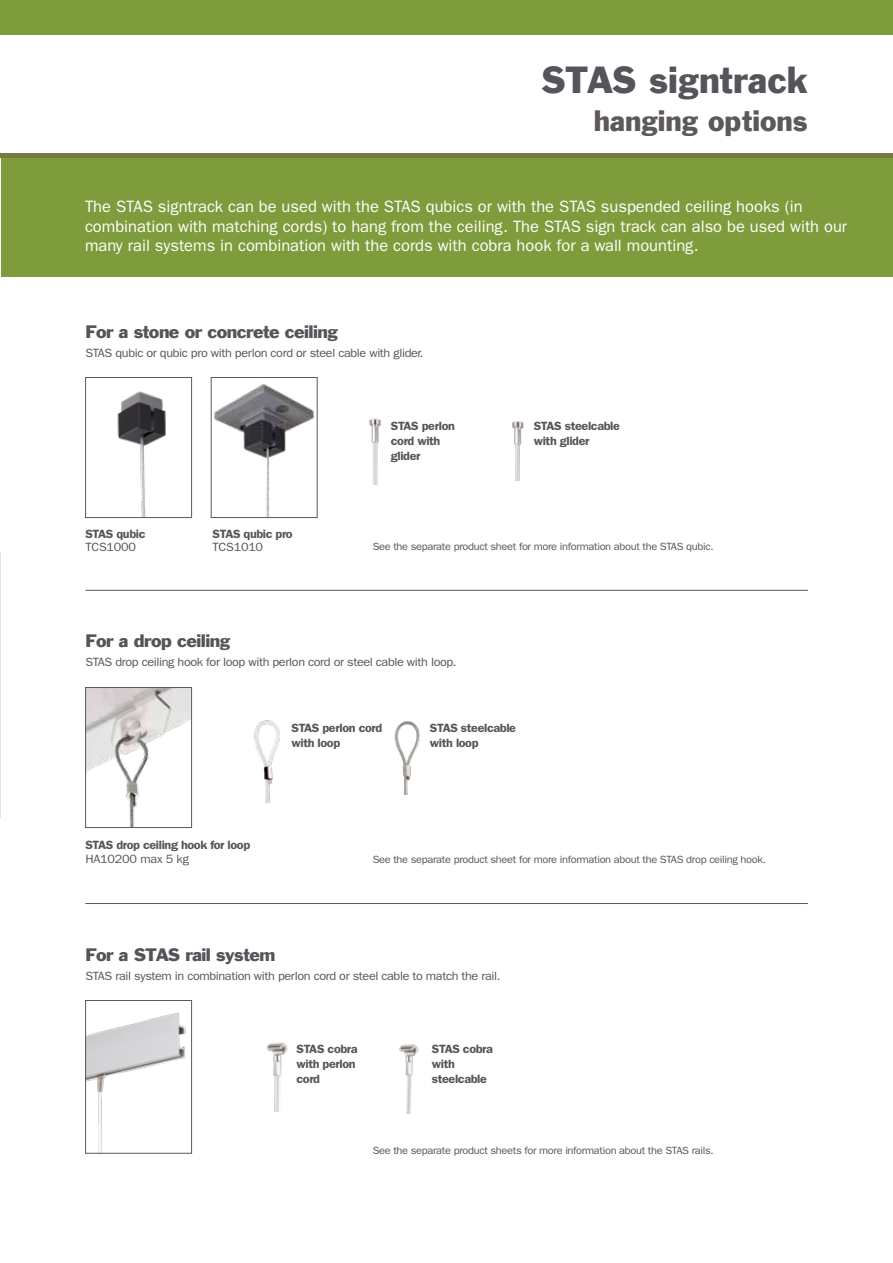
<style>
.page{position:relative;width:893px;height:1263px;background:#fff}
.page>*{position:absolute;margin:0;border:0;box-sizing:border-box;transform-origin:0 0}
.t1{font:34.5px "Franklin Gothic";color:#54555a}
.t2{font:27px "Franklin Gothic";color:#5c585b}
.t3{font:16.5px/19.5px "ITC Franklin Gothic Std";color:#fff}
.t4{font:16.5px "Franklin Gothic";letter-spacing:-.03em;color:#54555a;scale:1.05 1}
.t5{font:12px "ITC Franklin Gothic Std";letter-spacing:-.03em;color:#54555a;scale:1.05 1}
.t6{font:600 12px/15px "ITC Franklin Gothic Std";letter-spacing:-.03em;color:#54555a;scale:1.05 1}
.t7{font:10.5px "ITC Franklin Gothic Std";letter-spacing:-.03em;color:#54555a;scale:1.05 1}
</style>
<div class="page">
<div style="left:1px;top:155px;width:892px;height:121px;background:#7e9c3c"></div>
<img style="left:87px;top:1012px;width:99px;height:139px">
<div style="left:85px;top:1000px;width:107px;height:153px;border:1px solid #5c585b"></div>
<img style="left:117px;top:391px;width:49px;height:125px">
<div style="left:85px;top:377px;width:107px;height:141px;border:1px solid #5c585b"></div>
<img style="left:214px;top:383px;width:101px;height:133px">
<div style="left:211px;top:377px;width:106px;height:141px;border:1px solid #5c585b"></div>
<img style="left:87px;top:689px;width:103px;height:137px">
<div style="left:85px;top:687px;width:107px;height:141px;border:1px solid #5c585b"></div>
<hr style="left:85px;top:590px;width:723px;height:1px;background:#5c585b">
<img style="left:399px;top:1044px;width:20px;height:69px">
<img style="left:266px;top:1042px;width:22px;height:70px">
<img style="left:254px;top:720px;width:26px;height:82px">
<img style="left:394px;top:721px;width:27px;height:73px">
<img style="left:369px;top:418px;width:12px;height:66px">
<img style="left:512px;top:421px;width:12px;height:60px">
<hr style="left:85px;top:903px;width:723px;height:1px;background:#5c585b">
<hr style="left:0;top:153px;width:893px;height:4px;background:#777c3e">
<div style="left:0;top:0;width:893px;height:34px;background:#7e9c3c"></div>
<h1 class="t1" style="left:541px;top:58px;width:268px">STAS signtrack</h1>
<h2 class="t2" style="left:594px;top:103px;width:216px">hanging options</h2>
<p class="t3" style="left:85px;top:197px;width:764px">The STAS signtrack can be used with the STAS qubics or with the STAS suspended ceiling hooks (in combination with matching cords) to hang from the ceiling. The STAS sign track can also be used with our many rail systems in combination with the cords with cobra hook for a wall mounting.</p>
<p class="t4" style="left:85px;top:321px;width:242px">For a stone or concrete ceiling</p>
<p class="t5" style="left:85px;top:346px;width:324px">STAS qubic or qubic pro with perlon cord or steel cable with glider.</p>
<p class="t6" style="left:85px;top:526px;width:59px">STAS qubic</p>
<p class="t5" style="left:85px;top:540px;width:50px">TCS1000</p>
<p class="t6" style="left:213px;top:526px;width:78px">STAS qubic pro</p>
<p class="t5" style="left:213px;top:540px;width:50px">TCS1010</p>
<p class="t6" style="left:391px;top:419px;width:63px">STAS perlon cord with glider</p>
<p class="t6" style="left:534px;top:419px;width:84px">STAS steelcable with glider</p>
<p class="t7" style="left:373px;top:541px;width:326px">See the separate product sheet for more information about the STAS qubic.</p>
<p class="t4" style="left:85px;top:630px;width:140px">For a drop ceiling</p>
<p class="t5" style="left:85px;top:655px;width:355px">STAS drop ceiling hook for loop with perlon cord or steel cable with loop.</p>
<p class="t6" style="left:85px;top:838px;width:158px">STAS drop ceiling hook for loop</p>
<p class="t5" style="left:85px;top:852px;width:100px">HA10200 max 5 kg</p>
<p class="t6" style="left:291px;top:720px;width:88px">STAS perlon cord with loop</p>
<p class="t6" style="left:430px;top:720px;width:84px">STAS steelcable with loop</p>
<p class="t7" style="left:373px;top:853px;width:376px">See the separate product sheet for more information about the STAS drop ceiling hook.</p>
<p class="t4" style="left:85px;top:944px;width:182px">For a STAS rail system</p>
<p class="t5" style="left:85px;top:969px;width:397px">STAS rail system in combination with perlon cord or steel cable to match the rail.</p>
<p class="t6" style="left:296px;top:1042px;width:60px">STAS cobra with perlon cord</p>
<p class="t6" style="left:432px;top:1042px;width:60px">STAS cobra with steelcable</p>
<p class="t7" style="left:373px;top:1145px;width:326px">See the separate product sheets for more information about the STAS rails.</p>
</div>
